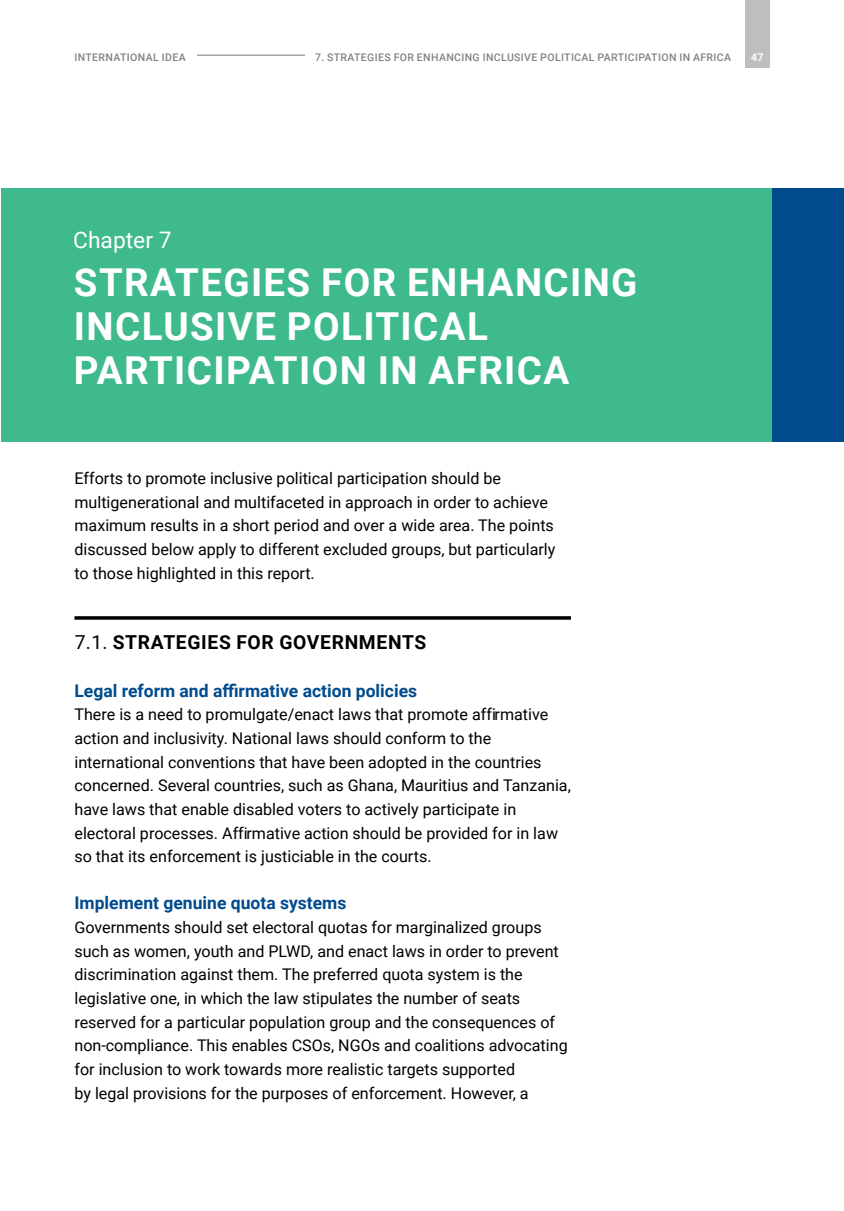
<style>
.page{position:relative;width:844px;height:1211px;background:#fff}
.page>*{position:absolute;margin:0;border:0;box-sizing:border-box;transform-origin:0 0}
.t1{font:700 38.5px/43.8px "Roboto";letter-spacing:.035em;color:#fff}
.t2{font:22.75px "Roboto";color:#fff}
.t3{font:700 19.25px "Roboto";letter-spacing:.035em;color:#000}
.t4{font:700 17.5px "Roboto";color:#004b8d}
.t5{font:16.1px/23.6px "Roboto";color:#000}
.t6{font:500 10.5px "Roboto";letter-spacing:.035em;color:#808285}
.t7{font:700 10.5px "Roboto";color:#fff}
.s1{font-weight:400}
</style>
<div class="page">
<div style="left:1px;top:188px;width:772px;height:253px;background:#3fba8d"></div>
<div style="left:771px;top:188px;width:72px;height:253px;background:#004b8d"></div>
<hr style="left:74px;top:616px;width:496px;height:3px;background:#000">
<hr style="left:74px;top:55px;width:657px;height:1px;background:#808285">
<div style="left:745px;top:0;width:24px;height:68px;background:#bcbec0"></div>
<div style="left:74px;top:52px;width:122px;height:9px;background:#fff"></div>
<div style="left:305px;top:52px;width:426px;height:9px;background:#fff"></div>
<p class="t6" style="left:74px;top:49px;width:113px">INTERNATIONAL IDEA</p>
<p class="t6" style="left:315px;top:49px;width:417px">7. STRATEGIES FOR ENHANCING INCLUSIVE POLITICAL PARTICIPATION IN AFRICA</p>
<p class="t7" style="left:751px;top:49px;width:14px">47</p>
<h2 class="t2" style="left:73px;top:224px;width:100px">Chapter 7</h2>
<h1 class="t1" style="left:74px;top:259px;width:565px">STRATEGIES FOR ENHANCING<br>INCLUSIVE POLITICAL<br>PARTICIPATION IN AFRICA</h1>
<p class="t5" style="left:74px;top:466px;width:482px">Efforts to promote inclusive political participation should be multigenerational and multifaceted in approach in order to achieve maximum results in a short period and over a wide area. The points discussed below apply to different excluded groups, but particularly to those highlighted in this report.</p>
<p class="t3" style="left:75px;top:629px;width:353px"><span class="s1">7.1.</span> STRATEGIES FOR GOVERNMENTS</p>
<p class="t4" style="left:74px;top:678px;width:344px">Legal reform and affirmative action policies</p>
<p class="t5" style="left:74px;top:702px;width:498px">There is a need to promulgate/enact laws that promote affirmative action and inclusivity. National laws should conform to the international conventions that have been adopted in the countries concerned. Several countries, such as Ghana, Mauritius and Tanzania, have laws that enable disabled voters to actively participate in electoral processes. Affirmative action should be provided for in law so that its enforcement is justiciable in the courts.</p>
<p class="t4" style="left:74px;top:891px;width:273px">Implement genuine quota systems</p>
<p class="t5" style="left:74px;top:915px;width:494px">Governments should set electoral quotas for marginalized groups such as women, youth and PLWD, and enact laws in order to prevent discrimination against them. The preferred quota system is the legislative one, in which the law stipulates the number of seats reserved for a particular population group and the consequences of non-compliance. This enables CSOs, NGOs and coalitions advocating for inclusion to work towards more realistic targets supported<br>by legal provisions for the purposes of enforcement. However, a</p>
</div>
